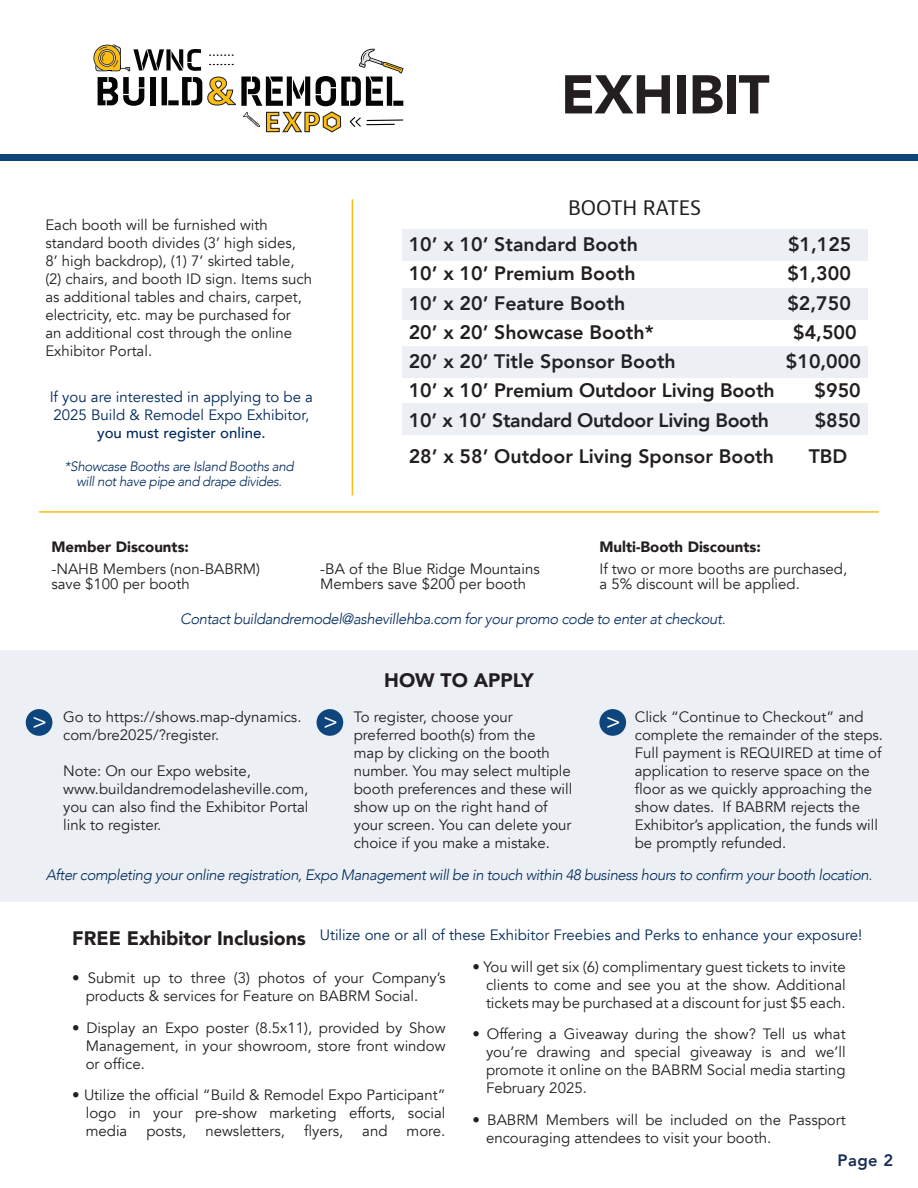
<style>
.page{position:relative;width:918px;height:1188px;background:#fff}
.page>*{position:absolute;margin:0;border:0;box-sizing:border-box;transform-origin:0 0}
.t1{font:900 54px "Avenir";letter-spacing:-.01em;color:#231f20}
.t2{font:500 21.6px "Avenir";color:#fff}
.t3{font:800 19.5px "Avenir";color:#231f20}
.t4{font:900 19.5px "Avenir";color:#231f20}
.t5{font:800 19.5px "Avenir";letter-spacing:-.02em;color:#231f20}
.t6{font:19.5px "Bernino Sans";color:#231f20}
.t7{font:800 16.5px "Avenir";color:#192e58}
.t8{font:15px/18px "Avenir";color:#231f20}
.t9{font:italic 300 15px "Avenir";letter-spacing:-.03em;color:#00295c}
.t10{font:15px/18px "Avenir";color:#00295c;text-align:center}
.t11{font:900 15px "Avenir";color:#231f20}
.t12{font:italic 300 13.5px/15px "Avenir";letter-spacing:-.03em;color:#00295c;text-align:center}
.s1{font-weight:500}
</style>
<div class="page">
<div style="left:0;top:650px;width:918px;height:251px;background:#ecf0f4"></div>
<svg style="left:93px;top:44px;width:311px;height:89px"></svg>
<div style="left:0;top:154px;width:918px;height:7px;background:#0f457d"></div>
<div style="left:402px;top:230px;width:466px;height:31px;background:#ecf0f4"></div>
<div style="left:402px;top:288px;width:466px;height:31px;background:#ecf0f4"></div>
<div style="left:402px;top:346px;width:466px;height:32px;background:#ecf0f4"></div>
<div style="left:402px;top:403px;width:466px;height:32px;background:#ecf0f4"></div>
<hr style="left:352px;top:199px;width:1px;height:296px;background:#fdbe12">
<hr style="left:39px;top:511px;width:840px;height:2px;background:#fdbe12">
<div style="left:317px;top:709px;width:26px;height:27px;background:#0f457d;border-radius:50%"></div>
<div style="left:26px;top:709px;width:26px;height:27px;background:#0f457d;border-radius:50%"></div>
<div style="left:599px;top:709px;width:27px;height:27px;background:#0f457d;border-radius:50%"></div>
<p class="t8" style="left:45px;top:216px;width:268px">Each booth will be furnished with standard booth divides (3’ high sides,<br>8’ high backdrop), (1) 7’ skirted table, (2) chairs, and booth ID sign. Items such as additional tables and chairs, carpet, electricity, etc. may be purchased for<br>an additional cost through the online Exhibitor Portal.</p>
<p class="t10" style="left:50px;top:388px;width:265px">If you are interested in applying to be a<br>2025 Build &amp; Remodel Expo Exhibitor, <span class="s1">you must register online.</span></p>
<p class="t12" style="left:65px;top:459px;width:231px">*Showcase Booths are Island Booths and will not have pipe and drape divides.</p>
<p class="t1" style="left:561px;top:48px;width:210px">EXHIBIT</p>
<p class="t6" style="left:568px;top:195px;width:135px">BOOTH RATES</p>
<p class="t3" style="left:409px;top:229px;width:231px">10’ x 10’ Standard Booth</p>
<p class="t3" style="left:788px;top:229px;width:65px">$1,125</p>
<p class="t3" style="left:409px;top:258px;width:229px">10’ x 10’ Premium Booth</p>
<p class="t3" style="left:787px;top:258px;width:65px">$1,300</p>
<p class="t3" style="left:409px;top:288px;width:218px">10’ x 20’ Feature Booth</p>
<p class="t3" style="left:787px;top:288px;width:65px">$2,750</p>
<p class="t3" style="left:409px;top:317px;width:247px">20’ x 20’ Showcase Booth*</p>
<p class="t3" style="left:793px;top:317px;width:65px">$4,500</p>
<p class="t3" style="left:409px;top:346px;width:269px">20’ x 20’ Title Sponsor Booth</p>
<p class="t3" style="left:786px;top:346px;width:77px">$10,000</p>
<p class="t3" style="left:409px;top:375px;width:367px">10’ x 10’ Premium Outdoor Living Booth</p>
<p class="t3" style="left:815px;top:375px;width:48px">$950</p>
<p class="t5" style="left:409px;top:405px;width:362px">10’ x 10’ Standard Outdoor Living Booth</p>
<p class="t3" style="left:815px;top:405px;width:48px">$850</p>
<p class="t3" style="left:409px;top:441px;width:367px">28’ x 58’ Outdoor Living Sponsor Booth</p>
<p class="t3" style="left:809px;top:441px;width:40px">TBD</p>
<p class="t11" style="left:51px;top:534px;width:139px">Member Discounts:</p>
<p class="t8" style="left:51px;top:562px;width:210px;line-height:15px">-NAHB Members (non-BABRM) save $100 per booth</p>
<p class="t8" style="left:320px;top:562px;width:221px;line-height:15px">-BA of the Blue Ridge Mountains<br>Members save $200 per booth</p>
<p class="t11" style="left:599px;top:534px;width:163px">Multi-Booth Discounts:</p>
<p class="t8" style="left:599px;top:562px;width:249px;line-height:15px">If two or more booths are purchased, a 5% discount will be applied.</p>
<p class="t9" style="left:180px;top:610px;width:547px">Contact buildandremodel@ashevillehba.com for your promo code to enter at checkout.</p>
<p class="t4" style="left:384px;top:663px;width:151px">HOW TO APPLY</p>
<p class="t8" style="left:354px;top:708px;width:220px">To register, choose your preferred booth(s) from the<br>map by clicking on the booth number. You may select multiple booth preferences and these will show up on the right hand of your screen. You can delete your choice if you make a mistake.</p>
<p class="t8" style="left:635px;top:708px;width:250px">Click “Continue to Checkout” and complete the remainder of the steps.<br>Full payment is REQUIRED at time of application to reserve space on the floor as we quickly approaching the show dates. If BABRM rejects the Exhibitor’s application, the funds will be promptly refunded.</p>
<p class="t9" style="left:46px;top:865px;width:828px">After completing your online registration, Expo Management will be in touch within 48 business hours to confirm your booth location.</p>
<p class="t8" style="left:63px;top:708px;width:240px">Go to https://shows.map-dynamics. com/bre2025/?register.</p>
<p class="t8" style="left:63px;top:762px;width:247px">Note: On our Expo website, www.buildandremodelasheville.com, you can also find the Exhibitor Portal link to register.</p>
<p class="t2" style="left:33px;top:703px;width:16px">&gt;</p>
<p class="t2" style="left:323px;top:703px;width:16px">&gt;</p>
<p class="t2" style="left:606px;top:703px;width:16px">&gt;</p>
<p class="t10" style="left:320px;top:926px;width:544px">Utilize one or all of these Exhibitor Freebies and Perks to enhance your exposure!</p>
<p class="t4" style="left:72px;top:921px;width:235px">FREE Exhibitor Inclusions</p>
<p class="t8" style="left:86px;top:969px;width:361px;text-indent:-14px">• Submit up to three (3) photos of your Company’s products &amp; services for Feature on BABRM Social.</p>
<p class="t8" style="left:86px;top:1019px;width:361px;text-align:justify;text-indent:-14px">• Display an Expo poster (8.5x11), provided by Show Management, in your showroom, store front window or office.</p>
<p class="t8" style="left:86px;top:1086px;width:361px;text-align:justify;text-indent:-14px">• Utilize the official “Build &amp; Remodel Expo Participant” logo in your pre-show marketing efforts, social media</p>
<p class="t8" style="left:486px;top:958px;width:361px;text-align:justify;text-indent:-14px">• You will get six (6) complimentary guest tickets to invite clients to come and see you at the show. Additional tickets may be purchased at a discount for just $5 each.</p>
<p class="t8" style="left:486px;top:1025px;width:361px;text-align:justify;text-indent:-14px">• Offering a Giveaway during the show? Tell us what you’re drawing and special giveaway is and we’ll promote it online on the BABRM Social media starting February 2025.</p>
<p class="t8" style="left:486px;top:1111px;width:361px;text-indent:-14px">• BABRM Members will be included on the Passport encouraging attendees to visit your booth.</p>
<p class="t8" style="left:146px;top:1122px;width:41px">posts,</p>
<p class="t8" style="left:205px;top:1122px;width:81px">newsletters,</p>
<p class="t8" style="left:304px;top:1122px;width:41px">flyers,</p>
<p class="t8" style="left:362px;top:1122px;width:27px">and</p>
<p class="t8" style="left:407px;top:1122px;width:40px">more.</p>
<p class="t7" style="left:838px;top:1147px;width:57px">Page 2</p>
</div>
